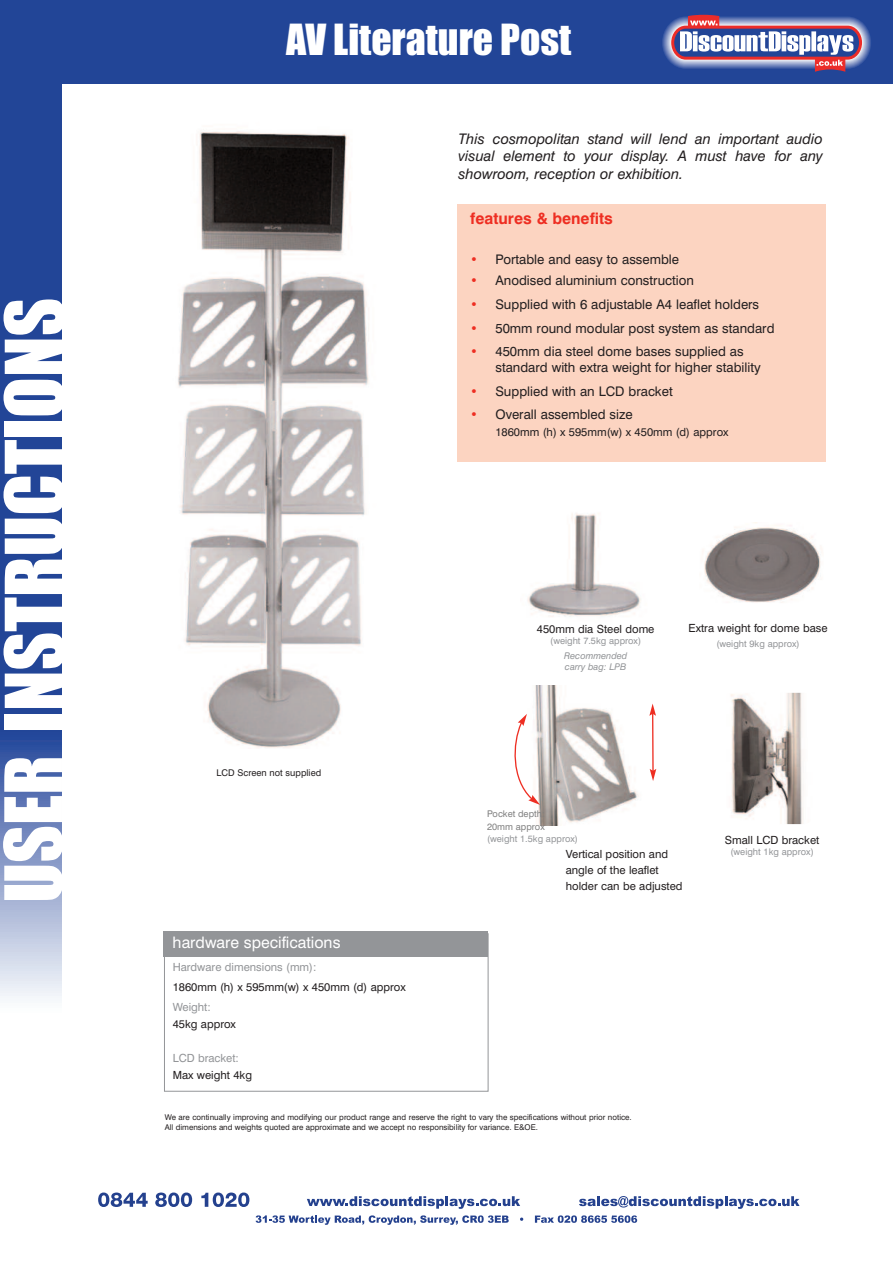
<style>
.page{position:relative;width:893px;height:1263px;background:#fff}
.page>*{position:absolute;margin:0;border:0;box-sizing:border-box;transform-origin:0 0}
.t1{font:39.75px "Impact";color:#fff}
.t2{font:15.9px "Swiss 721 BT Roman+YUDBUZ";color:#fff}
.t3{font:15.9px "Swiss 721 BT Bold+VWSBGZ";color:#ee2e22}
.t4{font:14.55px/17.4px "Swiss 721 BT Italic+KZKVFG";color:#231f20;text-align:justify}
.t5{font:13.2px/15.9px "Swiss 721 BT Roman+YUDBUZ";color:#231f20}
.t6{font:11.25px/15.9px "Swiss 721 BT Roman+YUDBUZ";color:#231f20}
.t7{font:11.25px "Swiss 721 BT Roman+YUDBUZ";color:#939598}
.t8{font:9.3px "Swiss 721 BT Roman+YUDBUZ";color:#939598}
.t9{font:9.3px/10.6px "Swiss 721 BT Italic+KZKVFG";color:#939598}
.t10{font:9.3px/13.2px "Swiss 721 BT Roman+YUDBUZ";color:#808080}
.t11{font:9.3px "Swiss 721 BT Roman+YUDBUZ";color:#231f20}
.t12{font:7.95px/9.6px "Swiss 721 BT Roman+YUDBUZ";color:#231f20}
.s1{font-family:"Swiss 721 BT Bold+VWSBGZ";color:#ee2e22}
</style>
<div class="page">
<div style="left:0;top:0;width:62px;height:671px;background:#224597"></div>
<div style="left:4px;top:0;width:889px;height:83px;background:#224597"></div>
<svg style="left:0;top:647px;width:62px;height:351px;background:#9cacd1"></svg>
<svg style="left:307px;top:1196px;width:213px;height:13px"></svg>
<svg style="left:579px;top:1196px;width:220px;height:13px"></svg>
<svg style="left:256px;top:1215px;width:253px;height:10px"></svg>
<svg style="left:520px;top:1217px;width:3px;height:4px"></svg>
<svg style="left:535px;top:1215px;width:102px;height:8px"></svg>
<div style="left:5px;top:714px;width:59px;height:15px;background:#fff"></div>
<svg style="left:4px;top:560px;width:58px;height:148px"></svg>
<svg style="left:5px;top:519px;width:57px;height:35px;background:#e1e6f1"></svg>
<svg style="left:4px;top:440px;width:58px;height:73px"></svg>
<div style="left:5px;top:421px;width:59px;height:15px;background:#fff"></div>
<svg style="left:4px;top:380px;width:58px;height:35px;background:#dbe1ee"></svg>
<svg style="left:4px;top:299px;width:58px;height:75px"></svg>
<svg style="left:662px;top:14px;width:209px;height:58px"></svg>
<svg style="left:3px;top:758px;width:59px;height:142px"></svg>
<svg style="left:98px;top:1192px;width:50px;height:15px"></svg>
<svg style="left:155px;top:1192px;width:37px;height:15px"></svg>
<svg style="left:201px;top:1192px;width:48px;height:15px"></svg>
<div style="left:163px;top:931px;width:325px;height:25px;background:#939598"></div>
<div style="left:457px;top:204px;width:368px;height:258px;background:#fcd4c1"></div>
<img style="left:527px;top:513px;width:114px;height:104px">
<img style="left:178px;top:131px;width:191px;height:617px">
<img style="left:702px;top:522px;width:119px;height:81px">
<img style="left:721px;top:693px;width:93px;height:131px;border-radius:11px">
<img style="left:535px;top:685px;width:104px;height:141px">
<svg style="left:514px;top:714px;width:26px;height:91px"></svg>
<svg style="left:649px;top:703px;width:7px;height:78px"></svg>
<h1 class="t1" style="left:286px;top:18px;width:286px">AV Literature Post</h1>
<p class="t4" style="left:458px;top:131px;width:366px">This cosmopolitan stand will lend an important audio visual element to your display. A must have for any showroom, reception or exhibition.</p>
<p class="t3" style="left:470px;top:213px;width:144px">features &amp; benefits</p>
<p class="t5" style="left:470px;top:252px;width:210px"><span class="s1">•</span> Portable and easy to assemble</p>
<p class="t5" style="left:470px;top:274px;width:225px"><span class="s1">•</span> Anodised aluminium construction</p>
<p class="t5" style="left:470px;top:297px;width:290px"><span class="s1">•</span> Supplied with 6 adjustable A4 leaflet holders</p>
<p class="t5" style="left:470px;top:321px;width:306px"><span class="s1">•</span> 50mm round modular post system as standard</p>
<p class="t5" style="left:495px;top:345px;width:267px;text-indent:-25px"><span class="s1">•</span> 450mm dia steel dome bases supplied as standard with extra weight for higher stability</p>
<p class="t5" style="left:470px;top:385px;width:204px"><span class="s1">•</span> Supplied with an LCD bracket</p>
<p class="t5" style="left:470px;top:407px;width:164px"><span class="s1">•</span> Overall assembled size</p>
<p class="t6" style="left:495px;top:425px;width:235px">1860mm (h) x 595mm(w) x 450mm (d) approx</p>
<p class="t11" style="left:217px;top:770px;width:106px">LCD Screen not supplied</p>
<p class="t2" style="left:173px;top:936px;width:169px">hardware specifications</p>
<p class="t7" style="left:173px;top:963px;width:145px">Hardware dimensions (mm):</p>
<p class="t6" style="left:173px;top:980px;width:235px">1860mm (h) x 595mm(w) x 450mm (d) approx</p>
<p class="t7" style="left:173px;top:1002px;width:40px">Weight:</p>
<p class="t6" style="left:173px;top:1017px;width:65px">45kg approx</p>
<p class="t7" style="left:173px;top:1054px;width:68px">LCD bracket:</p>
<p class="t6" style="left:173px;top:1068px;width:81px">Max weight 4kg</p>
<p class="t6" style="left:537px;top:622px;width:119px">450mm dia Steel dome</p>
<p class="t8" style="left:550px;top:638px;width:92px">(weight 7.5kg approx)</p>
<p class="t9" style="left:564px;top:651px;width:65px">Recommended carry bag: LPB</p>
<p class="t6" style="left:689px;top:621px;width:140px">Extra weight for dome base</p>
<p class="t8" style="left:716px;top:640px;width:85px">(weight 9kg approx)</p>
<p class="t10" style="left:487px;top:808px;width:59px">Pocket depth:<br>20mm approx</p>
<p class="t8" style="left:487px;top:835px;width:92px">(weight 1.5kg approx)</p>
<p class="t6" style="left:725px;top:833px;width:96px">Small LCD bracket</p>
<p class="t6" style="left:566px;top:847px;width:104px">Vertical position and</p>
<p class="t8" style="left:730px;top:849px;width:85px">(weight 1kg approx)</p>
<p class="t6" style="left:566px;top:863px;width:118px">angle of the leaflet holder can be adjusted</p>
<p class="t12" style="left:165px;top:1114px;width:469px">We are continually improving and modifying our product range and reserve the right to vary the specifications without prior notice.<br>All dimensions and weights quoted are approximate and we accept no responsibility for variance. E&amp;OE.</p>
</div>
